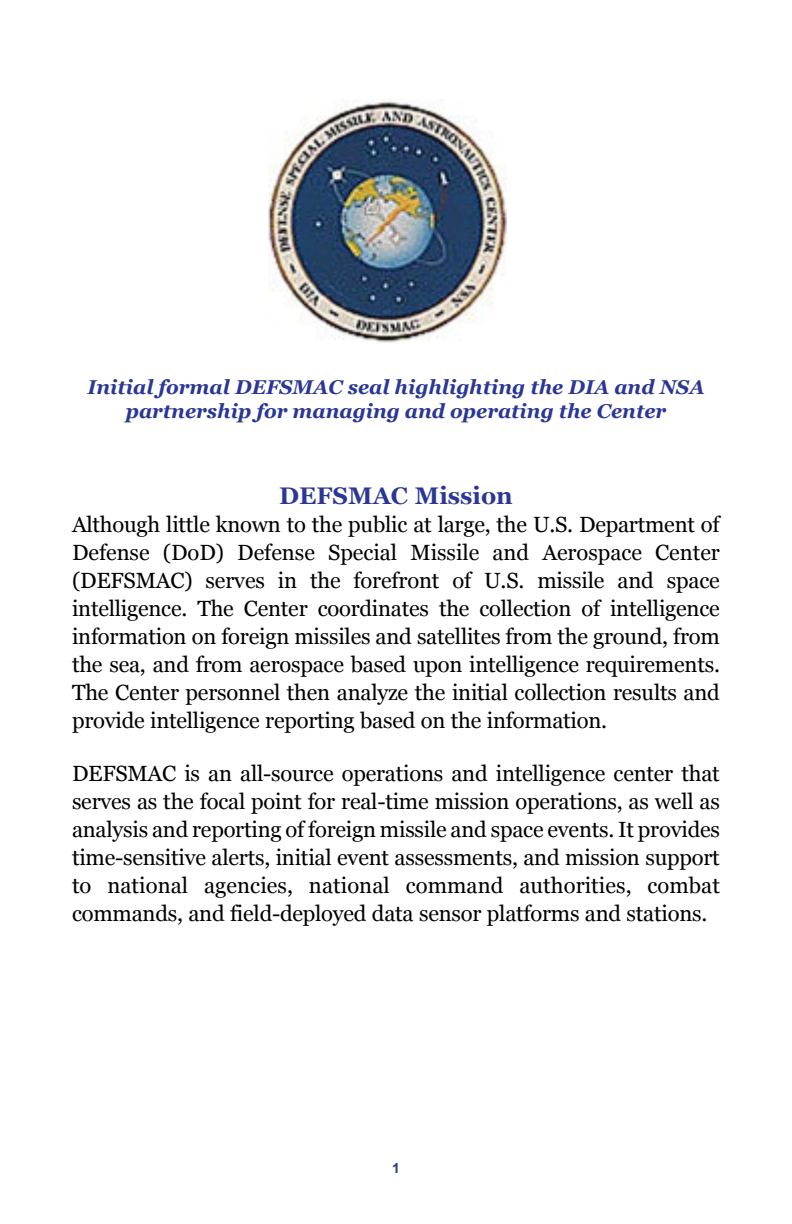
<style>
.page{position:relative;width:792px;height:1224px;background:#fff}
.page>*{position:absolute;margin:0;border:0;box-sizing:border-box;transform-origin:0 0}
.t1{font:700 24px "Georgia";color:#2b3795}
.t2{font:22px/28px "Georgia";letter-spacing:-.01em;color:#000;text-align:justify}
.t3{font:italic 700 20px/24px "Georgia";color:#2b3795;text-align:center}
.t4{font:700 14px "Arial";color:#2b3795}
</style>
<div class="page">
<img style="left:268px;top:99px;width:238px;height:244px">
<p class="t3" style="left:87px;top:375px;width:619px">Initial formal DEFSMAC seal highlighting the DIA and NSA partnership for managing and operating the Center</p>
<p class="t1" style="left:279px;top:482px;width:235px">DEFSMAC Mission</p>
<p class="t2" style="left:72px;top:510px;width:649px">Although little known to the public at large, the U.S. Department of Defense (DoD) Defense Special Missile and Aerospace Center (DEFSMAC) serves in the forefront of U.S. missile and space intelligence. The Center coordinates the collection of intelligence information on foreign missiles and satellites from the ground, from the sea, and from aerospace based upon intelligence requirements.<br>The Center personnel then analyze the initial collection results and provide intelligence reporting based on the information.</p>
<p class="t2" style="left:72px;top:759px;width:650px">DEFSMAC is an all-source operations and intelligence center that serves as the focal point for real-time mission operations, as well as analysis and reporting of foreign missile and space events. It provides time-sensitive alerts, initial event assessments, and mission support to national agencies, national command authorities, combat commands, and field-deployed data sensor platforms and stations.</p>
<p class="t4" style="left:392px;top:1159px;width:9px">1</p>
</div>
